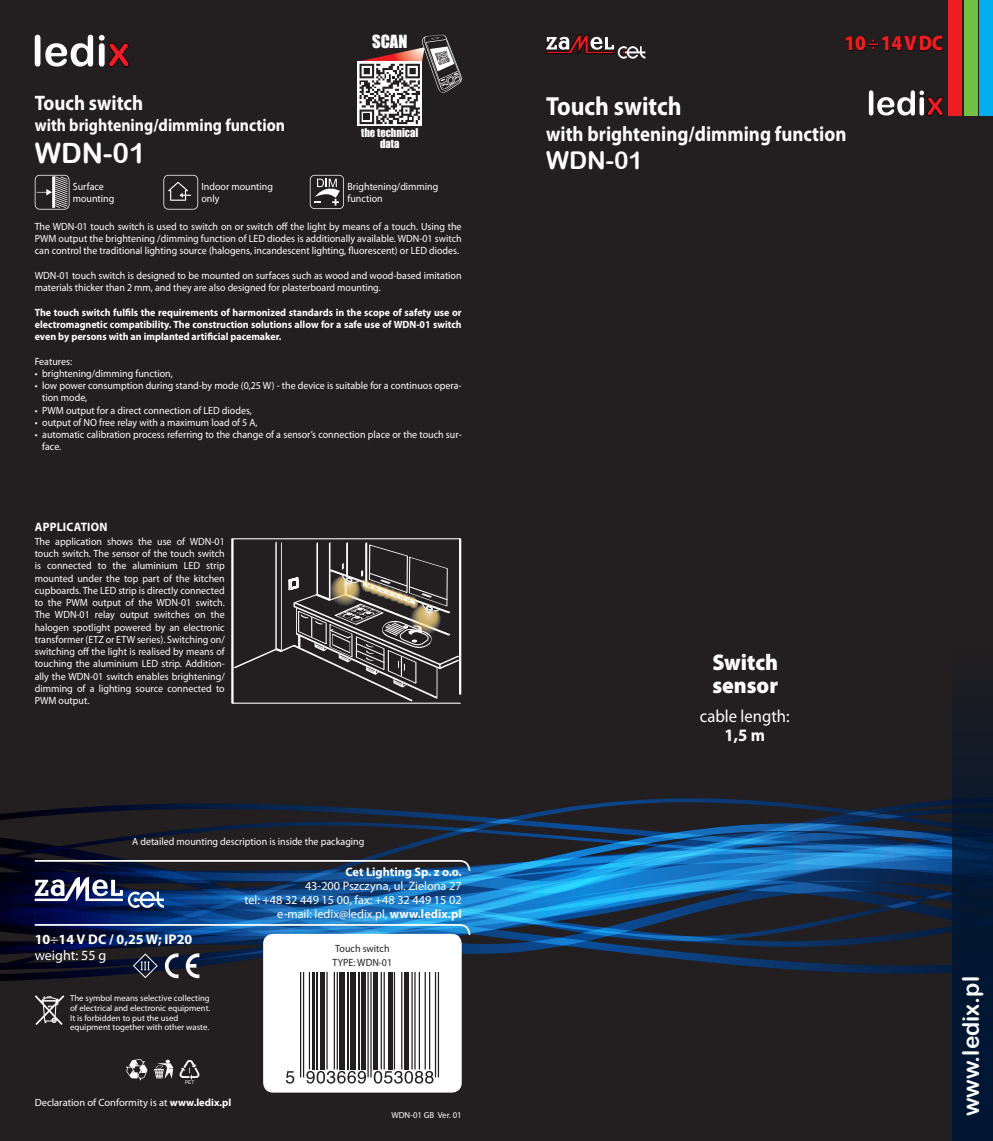
<style>
.page{position:relative;width:993px;height:1141px;background:#fff}
.page>*{position:absolute;margin:0;border:0;box-sizing:border-box;transform-origin:0 0}
.t1{font:28px "Arial Rounded MT Bold";color:#fff}
.t2{font:700 26.25px "Myriad Pro";color:#fff;scale:.9 1}
.t3{font:24.5px "Arial Rounded MT Bold";color:#fff}
.t4{font:22.75px "Arial Rounded MT Bold";color:#fff}
.t5{font:900 22.75px/22.8px "Myriad Pro";color:#fff;scale:.95 1}
.t6{font:700 21px "Myriad Pro";color:#fff;scale:.9 1}
.t7{font:900 21px "Myriad Pro";letter-spacing:-.01em;color:#ee1d23;scale:.9 1}
.t8{font:700 17.5px "Myriad Pro";color:#fff;scale:.9 1}
.t9{font:17.5px "Myriad Pro";color:#fff;scale:.95 1}
.t10{font:700 17.5px "Myriad Pro";color:#fff;scale:.95 1}
.t11{font:16.62px "Impact";color:#fff}
.t12{font:700 14px/15.8px "Myriad Pro";color:#fff}
.t13{font:12.25px/14px "Myriad Pro";color:#fff;text-align:right}
.t14{font:700 12.25px "Myriad Pro";color:#fff}
.t15{font:700 12.25px "Myriad Pro";letter-spacing:.02em;color:#fff;scale:.95 1}
.t16{font:11.03px/11px "Impact";color:#fff;text-align:center;scale:.95 1}
.t17{font:10.5px/12.2px "Myriad Pro";color:#fff;scale:.95 1}
.t18{font:700 10.5px/12.2px "Myriad Pro";color:#fff;text-align:justify;scale:.95 1}
.t19{font:10.5px "Myriad Pro";color:#fff}
.t20{font:10.5px/14px "Myriad Pro";color:#231f20;scale:.95 1}
.t21{font:8.75px/9.8px "Myriad Pro";color:#fff}
.s1{font-weight:400}
.s2{font-weight:700}
</style>
<div class="page">
<div style="left:0;top:0;width:992px;height:1141px;background:#231f20"></div>
<svg style="left:0;top:798px;width:952px;height:185px"></svg>
<svg style="left:0;top:873px;width:952px;height:102px"></svg>
<svg style="left:0;top:802px;width:952px;height:71px"></svg>
<svg style="left:952px;top:709px;width:40px;height:432px;background:#041831"></svg>
<div style="left:947px;top:0;width:14px;height:116px;background:#ee1d23"></div>
<div style="left:963px;top:0;width:14px;height:116px;background:#71bf44"></div>
<div style="left:979px;top:0;width:13px;height:116px;background:#00aeef"></div>
<div style="left:263px;top:934px;width:198px;height:159px;background:#fff;border-radius:10px"></div>
<svg style="left:33px;top:923px;width:438px;height:14px;background:#4677aa"></svg>
<svg style="left:35px;top:995px;width:29px;height:30px"></svg>
<svg style="left:154px;top:1060px;width:19px;height:18px"></svg>
<svg style="left:179px;top:1060px;width:20px;height:24px"></svg>
<svg style="left:126px;top:1059px;width:21px;height:21px"></svg>
<svg style="left:33px;top:859px;width:438px;height:49px"></svg>
<svg style="left:35px;top:175px;width:34px;height:35px"></svg>
<svg style="left:868px;top:90px;width:75px;height:26px"></svg>
<svg style="left:35px;top:35px;width:58px;height:32px"></svg>
<svg style="left:99px;top:35px;width:30px;height:32px"></svg>
<svg style="left:546px;top:35px;width:99px;height:24px"></svg>
<svg style="left:163px;top:175px;width:35px;height:35px"></svg>
<svg style="left:133px;top:953px;width:25px;height:25px"></svg>
<svg style="left:165px;top:953px;width:13px;height:25px"></svg>
<svg style="left:186px;top:953px;width:13px;height:25px"></svg>
<svg style="left:357px;top:124px;width:65px;height:2px"></svg>
<svg style="left:357px;top:34px;width:105px;height:90px"></svg>
<svg style="left:310px;top:175px;width:34px;height:34px"></svg>
<svg style="left:231px;top:538px;width:230px;height:166px"></svg>
<svg style="left:845px;top:36px;width:98px;height:15px"></svg>
<hr style="left:309px;top:972px;width:1px;height:97px;background:#231f20">
<hr style="left:300px;top:972px;width:1px;height:105px;background:#231f20">
<hr style="left:303px;top:972px;width:1px;height:105px;background:#231f20">
<hr style="left:311px;top:972px;width:3px;height:97px;background:#231f20">
<hr style="left:316px;top:972px;width:1px;height:97px;background:#231f20">
<hr style="left:320px;top:972px;width:4px;height:97px;background:#231f20">
<hr style="left:326px;top:972px;width:1px;height:97px;background:#231f20">
<hr style="left:333px;top:972px;width:2px;height:97px;background:#231f20">
<hr style="left:336px;top:972px;width:2px;height:97px;background:#231f20">
<div style="left:339px;top:972px;width:6px;height:97px;background:#231f20"></div>
<hr style="left:347px;top:972px;width:1px;height:97px;background:#231f20">
<div style="left:350px;top:972px;width:5px;height:97px;background:#231f20"></div>
<hr style="left:358px;top:972px;width:2px;height:97px;background:#231f20">
<hr style="left:361px;top:972px;width:4px;height:97px;background:#231f20">
<hr style="left:367px;top:972px;width:1px;height:105px;background:#231f20">
<hr style="left:370px;top:972px;width:1px;height:105px;background:#231f20">
<hr style="left:373px;top:972px;width:4px;height:97px;background:#231f20">
<hr style="left:380px;top:972px;width:2px;height:97px;background:#231f20">
<hr style="left:383px;top:972px;width:1px;height:97px;background:#231f20">
<hr style="left:388px;top:972px;width:4px;height:97px;background:#231f20">
<hr style="left:393px;top:972px;width:2px;height:97px;background:#231f20">
<hr style="left:401px;top:972px;width:1px;height:97px;background:#231f20">
<hr style="left:404px;top:972px;width:4px;height:97px;background:#231f20">
<hr style="left:411px;top:972px;width:1px;height:97px;background:#231f20">
<hr style="left:414px;top:972px;width:1px;height:97px;background:#231f20">
<hr style="left:418px;top:972px;width:2px;height:97px;background:#231f20">
<hr style="left:424px;top:972px;width:1px;height:97px;background:#231f20">
<hr style="left:429px;top:972px;width:1px;height:97px;background:#231f20">
<hr style="left:435px;top:972px;width:1px;height:105px;background:#231f20">
<hr style="left:437px;top:972px;width:2px;height:105px;background:#231f20">
<svg style="left:286px;top:1071px;width:8px;height:13px"></svg>
<svg style="left:306px;top:1071px;width:60px;height:13px"></svg>
<svg style="left:373px;top:1071px;width:60px;height:13px"></svg>
<h3 class="t6" style="left:35px;top:89px;width:122px">Touch switch</h3>
<h3 class="t8" style="left:35px;top:114px;width:279px">with brightening/dimming function</h3>
<h1 class="t1" style="left:35px;top:136px;width:112px">WDN-01</h1>
<h3 class="t11" style="left:372px;top:28px;width:37px">SCAN</h3>
<p class="t16" style="left:361px;top:127px;width:62px">the technical data</p>
<p class="t17" style="left:73px;top:180px;width:45px">Surface mounting</p>
<p class="t17" style="left:201px;top:180px;width:77px">Indoor mounting only</p>
<p class="t17" style="left:347px;top:180px;width:97px">Brightening/dimming function</p>
<p class="t17" style="left:35px;top:220px;width:451px;text-align:justify">The WDN-01 touch switch is used to switch on or switch off the light by means of a touch. Using the PWM output the brightening /dimming function of LED diodes is additionally available. WDN-01 switch can control the traditional lighting source (halogens, incandescent lighting, fluorescent) or LED diodes.</p>
<p class="t17" style="left:35px;top:269px;width:451px">WDN-01 touch switch is designed to be mounted on surfaces such as wood and wood-based imitation materials thicker than 2 mm, and they are also designed for plasterboard mounting.</p>
<p class="t18" style="left:35px;top:306px;width:451px">The touch switch fulfils the requirements of harmonized standards in the scope of safety use or electromagnetic compatibility. The construction solutions allow for a safe use of WDN-01 switch even by persons with an implanted artificial pacemaker.</p>
<p class="t17" style="left:35px;top:355px;width:41px">Features:</p>
<p class="t17" style="left:35px;top:367px;width:147px">• brightening/dimming function,</p>
<p class="t17" style="left:42px;top:379px;width:443px;text-indent:-7px">• low power consumption during stand-by mode (0,25 W) - the device is suitable for a continuos opera&shy;tion mode,</p>
<p class="t17" style="left:35px;top:404px;width:230px">• PWM output for a direct connection of LED diodes,</p>
<p class="t17" style="left:35px;top:416px;width:236px">• output of NO free relay with a maximum load of 5 A,</p>
<p class="t17" style="left:42px;top:428px;width:443px;text-indent:-7px">• automatic calibration process referring to the change of a sensor’s connection place or the touch sur&shy;face.</p>
<p class="t15" style="left:35px;top:519px;width:78px">APPLICATION</p>
<p class="t17" style="left:35px;top:535px;width:201px;text-align:justify">The application shows the use of WDN-01 touch switch. The sensor of the touch switch is connected to the aluminium LED strip mounted under the top part of the kitchen cupboards. The LED strip is directly connected to the PWM output of the WDN-01 switch.<br>The WDN-01 relay output switches on the halogen spotlight powered by an electronic transformer (ETZ or ETW series). Switching on/ switching off the light is realised by means of touching the aluminium LED strip. Addition&shy;ally the WDN-01 switch enables brightening/ dimming of a lighting source connected to PWM output.</p>
<p class="t17" style="left:132px;top:836px;width:246px">A detailed mounting description is inside the packaging</p>
<h3 class="t12" style="left:35px;top:931px;width:159px">10<span class="s1">÷</span>14 V DC / 0,25 W; IP20 <span class="s1">weight: 55 g</span></h3>
<p class="t21" style="left:70px;top:993px;width:142px">The symbol means selective collecting of electrical and electronic equipment.<br>It is forbidden to put the used equipment together with other waste.</p>
<p class="t14" style="left:345px;top:864px;width:118px">Cet Lighting Sp. z o.o.</p>
<p class="t13" style="left:244px;top:879px;width:219px">43-200 Pszczyna, ul. Zielona 27<br>tel: +48 32 449 15 00, fax: +48 32 449 15 02 e-mail: ledix@ledix.pl, <span class="s2">www.ledix.pl</span></p>
<p class="t20" style="left:332px;top:941px;width:64px">Touch switch<br>TYPE: WDN-01</p>
<p class="t19" style="left:35px;top:1096px;width:198px">Declaration of Conformity is at <span class="s2">www.ledix.pl</span></p>
<p class="t21" style="left:391px;top:1110px;width:72px">WDN-01 GB Ver. 01</p>
<h3 class="t7" style="left:844px;top:29px;width:111px">10<span class="s1">÷</span>14VDC</h3>
<h2 class="t2" style="left:546px;top:89px;width:152px">Touch switch</h2>
<h3 class="t6" style="left:546px;top:120px;width:335px">with brightening/dimming function</h3>
<h3 class="t3" style="left:546px;top:146px;width:98px">WDN-01</h3>
<h3 class="t5" style="left:712px;top:650px;width:71px">Switch sensor</h3>
<h3 class="t9" style="left:699px;top:705px;width:96px">cable length:</h3>
<h3 class="t10" style="left:724px;top:724px;width:44px">1,5 m</h3>
<h3 class="t4" style="left:957px;top:1116px;width:142px;rotate:-90deg">www.ledix.pl</h3>
</div>
